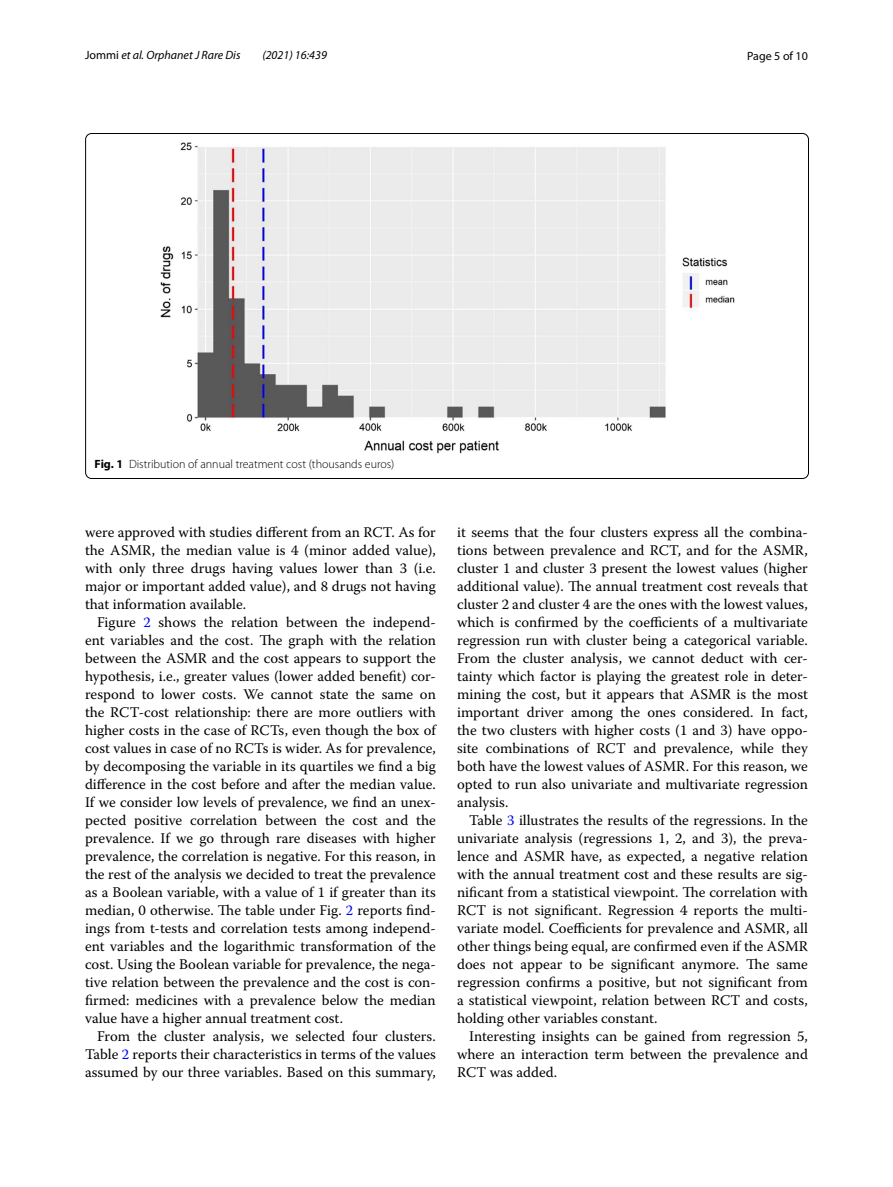
<style>
.page{position:relative;width:893px;height:1187px;background:#fff}
.page>*{position:absolute;margin:0;border:0;box-sizing:border-box;transform-origin:0 0}
.t1{font:14.7px/18px "Warnock Pro";color:#000;text-align:justify}
.t2{font:300 12px "Myriad Pro";color:#000}
.t3{font:italic 12px "Myriad Pro";color:#000}
.t4{font:12px "Myriad Pro";color:#000}
.s1{font-style:normal}
.s2{font-weight:700}
.s3{color:#00f}
</style>
<div class="page">
<img style="left:160px;top:142px;width:574px;height:311px">
<p class="t3" style="left:85px;top:48px;width:157px"><span class="s1">Jommi</span> et al. Orphanet J Rare Dis</p>
<p class="t3" style="left:262px;top:48px;width:66px">(2021) 16:439</p>
<p class="t4" style="left:747px;top:48px;width:62px">Page 5 of 10</p>
<p class="t2" style="left:95px;top:457px;width:301px"><span class="s2">Fig. 1</span> Distribution of annual treatment cost (thousands euros)</p>
<p class="t1" style="left:85px;top:523px;width:352px">were approved with studies different from an RCT. As for the ASMR, the median value is 4 (minor added value), with only three drugs having values lower than 3 (i.e. major or important added value), and 8 drugs not having that information available.</p>
<p class="t1" style="left:85px;top:613px;width:352px;text-indent:12px">Figure <span class="s3">2</span> shows the relation between the independ&shy;ent variables and the cost. The graph with the relation between the ASMR and the cost appears to support the hypothesis, i.e., greater values (lower added benefit) cor&shy;respond to lower costs. We cannot state the same on the RCT-cost relationship: there are more outliers with higher costs in the case of RCTs, even though the box of cost values in case of no RCTs is wider. As for prevalence, by decomposing the variable in its quartiles we find a big difference in the cost before and after the median value.<br>If we consider low levels of prevalence, we find an unex&shy;pected positive correlation between the cost and the prevalence. If we go through rare diseases with higher prevalence, the correlation is negative. For this reason, in the rest of the analysis we decided to treat the prevalence as a Boolean variable, with a value of 1 if greater than its median, 0 otherwise. The table under Fig. <span class="s3">2</span> reports find&shy;ings from t-tests and correlation tests among independ&shy;ent variables and the logarithmic transformation of the cost. Using the Boolean variable for prevalence, the nega&shy;tive relation between the prevalence and the cost is con&shy;firmed: medicines with a prevalence below the median value have a higher annual treatment cost.</p>
<p class="t1" style="left:85px;top:1027px;width:352px;text-indent:12px">From the cluster analysis, we selected four clusters.<br>Table <span class="s3">2</span> reports their characteristics in terms of the values assumed by our three variables. Based on this summary,</p>
<p class="t1" style="left:457px;top:523px;width:352px">it seems that the four clusters express all the combina&shy;tions between prevalence and RCT, and for the ASMR, cluster 1 and cluster 3 present the lowest values (higher additional value). The annual treatment cost reveals that cluster 2 and cluster 4 are the ones with the lowest values, which is confirmed by the coefficients of a multivariate regression run with cluster being a categorical variable.<br>From the cluster analysis, we cannot deduct with cer&shy;tainty which factor is playing the greatest role in deter&shy;mining the cost, but it appears that ASMR is the most important driver among the ones considered. In fact, the two clusters with higher costs (1 and 3) have oppo&shy;site combinations of RCT and prevalence, while they both have the lowest values of ASMR. For this reason, we opted to run also univariate and multivariate regression analysis.</p>
<p class="t1" style="left:457px;top:811px;width:352px;text-indent:12px">Table <span class="s3">3</span> illustrates the results of the regressions. In the univariate analysis (regressions 1, 2, and 3), the preva&shy;lence and ASMR have, as expected, a negative relation with the annual treatment cost and these results are sig&shy;nificant from a statistical viewpoint. The correlation with RCT is not significant. Regression 4 reports the multi&shy;variate model. Coefficients for prevalence and ASMR, all other things being equal, are confirmed even if the ASMR does not appear to be significant anymore. The same regression confirms a positive, but not significant from a statistical viewpoint, relation between RCT and costs, holding other variables constant.</p>
<p class="t1" style="left:457px;top:1027px;width:352px;text-indent:12px">Interesting insights can be gained from regression 5, where an interaction term between the prevalence and RCT was added.</p>
</div>
